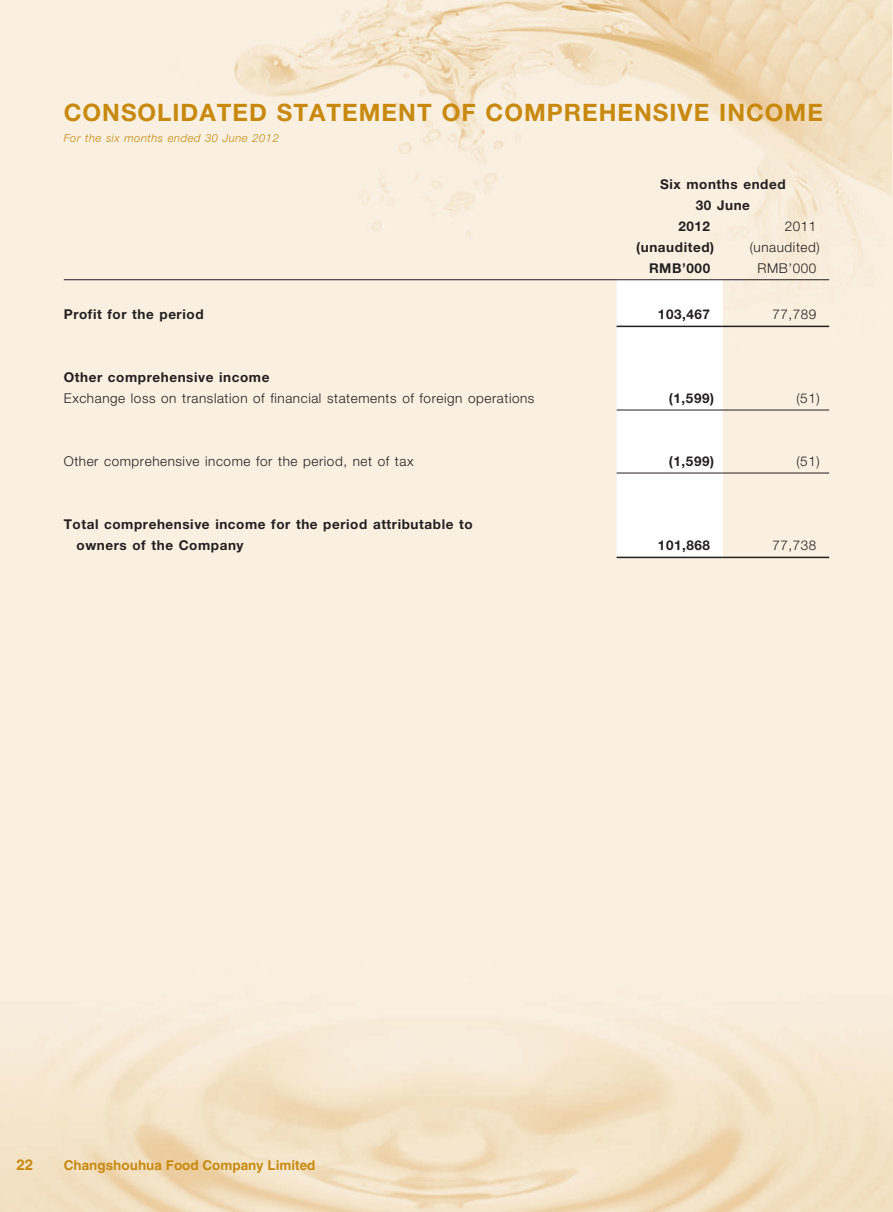
<style>
.page{position:relative;width:893px;height:1212px;background:#fff}
.page>*{position:absolute;margin:0;border:0;box-sizing:border-box;transform-origin:0 0}
.t1{font:700 24px "Helvetica Neue";letter-spacing:.04em;color:#c8890e}
.t2{font:700 15px "Helvetica";color:#c8890e}
.t3{font:700 13.5px/21px "Helvetica Neue";letter-spacing:.04em;color:#231f20}
.t4{font:300 13.5px "Helvetica Neue";letter-spacing:.04em;color:#231f20}
.t5{font:700 13.5px "Helvetica";color:#c8890e}
.t6{font:italic 300 11.25px "Helvetica Neue";letter-spacing:.04em;color:#c8890e}
</style>
<div class="page">
<img style="left:0;top:0;width:892px;height:1212px">
<img style="left:892px;top:0;width:1px;height:1212px">
<svg style="left:617px;top:280px;width:106px;height:277px"></svg>
<hr style="left:64px;top:279px;width:765px;height:1px;background:#231f20">
<hr style="left:617px;top:326px;width:106px;height:1px;background:#231f20">
<hr style="left:723px;top:326px;width:106px;height:1px;background:#231f20">
<hr style="left:617px;top:410px;width:106px;height:1px;background:#231f20">
<hr style="left:723px;top:410px;width:106px;height:1px;background:#231f20">
<hr style="left:617px;top:473px;width:106px;height:1px;background:#231f20">
<hr style="left:723px;top:473px;width:106px;height:1px;background:#231f20">
<hr style="left:617px;top:557px;width:106px;height:1px;background:#231f20">
<hr style="left:723px;top:557px;width:106px;height:1px;background:#231f20">
<h1 class="t1" style="left:64px;top:98px;width:37px">Consolidated</h1>
<h1 class="t1" style="left:277px;top:98px;width:35px">Statement</h1>
<h1 class="t1" style="left:442px;top:98px;width:81px">of Comprehensive</h1>
<h1 class="t1" style="left:719px;top:98px;width:28px">Income</h1>
<p class="t6" style="left:64px;top:131px;width:217px">For the six months ended 30 June 2012</p>
<p class="t3" style="left:660px;top:174px;width:127px">Six months ended</p>
<p class="t3" style="left:696px;top:195px;width:56px">30 June</p>
<p class="t3" style="left:678px;top:216px;width:33px">2012</p>
<p class="t4" style="left:785px;top:218px;width:33px">2011</p>
<p class="t3" style="left:636px;top:237px;width:79px">(unaudited)</p>
<p class="t4" style="left:750px;top:239px;width:71px">(unaudited)</p>
<p class="t3" style="left:649px;top:258px;width:63px">RMB’000</p>
<p class="t4" style="left:757px;top:260px;width:60px">RMB’000</p>
<p class="t3" style="left:64px;top:304px;width:141px">Profit for the period</p>
<p class="t3" style="left:658px;top:304px;width:54px">103,467</p>
<p class="t4" style="left:772px;top:306px;width:46px">77,789</p>
<p class="t3" style="left:64px;top:367px;width:207px">Other comprehensive income</p>
<p class="t4" style="left:64px;top:390px;width:472px">Exchange loss on translation of financial statements of foreign operations</p>
<p class="t3" style="left:669px;top:388px;width:47px">(1,599)</p>
<p class="t4" style="left:796px;top:390px;width:25px">(51)</p>
<p class="t4" style="left:64px;top:453px;width:351px">Other comprehensive income for the period, net of tax</p>
<p class="t3" style="left:669px;top:451px;width:47px">(1,599)</p>
<p class="t4" style="left:796px;top:453px;width:25px">(51)</p>
<p class="t3" style="left:77px;top:514px;width:398px;text-indent:-13px">Total comprehensive income for the period attributable to owners of the Company</p>
<p class="t3" style="left:658px;top:535px;width:54px">101,868</p>
<p class="t4" style="left:772px;top:537px;width:46px">77,738</p>
<p class="t2" style="left:16px;top:1155px;width:18px">22</p>
<p class="t5" style="left:64px;top:1157px;width:253px">Changshouhua Food Company Limited</p>
</div>
